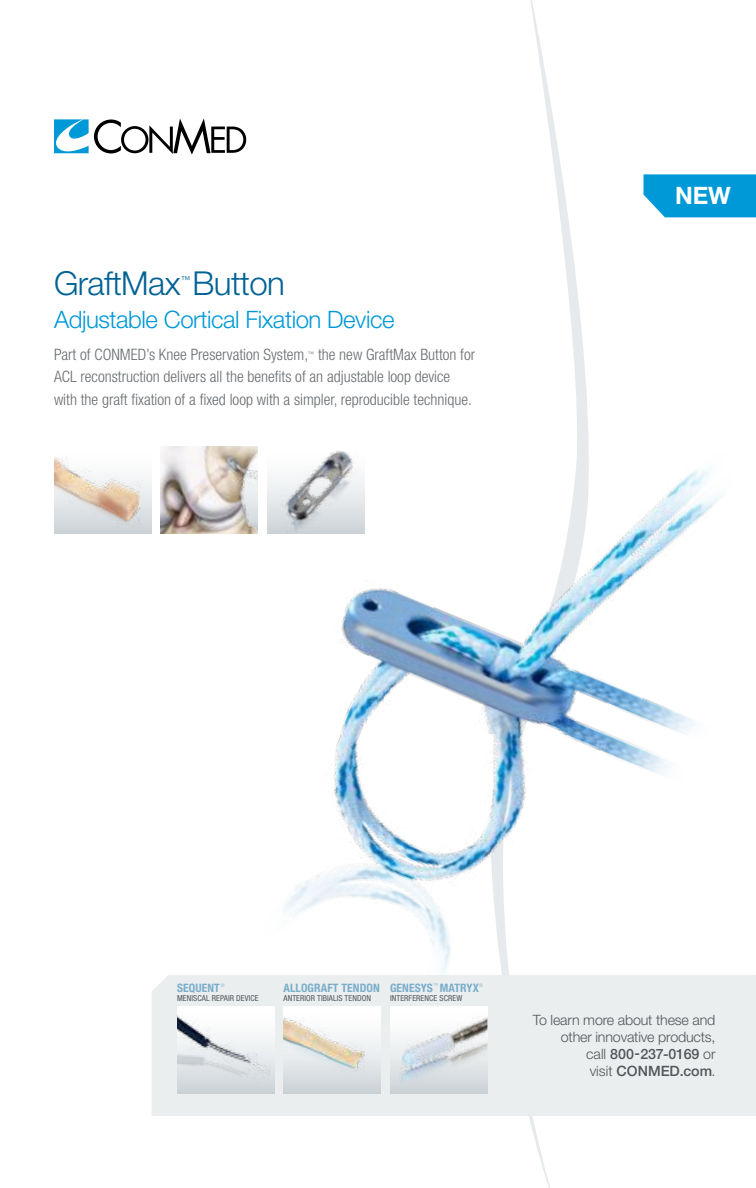
<style>
.page{position:relative;width:756px;height:1188px;background:#fff}
.page>*{position:absolute;margin:0;border:0;box-sizing:border-box;transform-origin:0 0}
.t1{font:300 33px "Helvetica Neue LT Std";letter-spacing:-.02em;color:#006294}
.t2{font:300 24px "Helvetica Neue LT Std";letter-spacing:-.02em;color:#0099d8}
.t3{font:700 24px "Helvetica Neue LT Std";color:#fff}
.t4{font:300 condensed 15.75px/22.5px "Helvetica Neue LT Std";color:#676c70}
.t5{font:300 14.25px/17.2px "Helvetica Neue LT Std";letter-spacing:-.01em;color:#52565a;text-align:right}
.t6{font:700 condensed 11.7px "Helvetica Neue LT Std";letter-spacing:.01em;color:#7aadca}
.t7{font:300 9.6px "Helvetica Neue LT Std";color:#006294}
.t8{font:condensed 8.25px "Helvetica Neue LT Std";letter-spacing:.01em;color:#52565a}
.t9{font:300 condensed 6.15px "Helvetica Neue LT Std";color:#676c70}
.t10{font:300 4.8px "Helvetica Neue LT Std";color:#7aadca}
.s1{font-weight:500}
</style>
<div class="page">
<img style="left:166px;top:118px;width:590px;height:1036px">
<div style="left:151px;top:975px;width:605px;height:141px;background:#ebeeef"></div>
<img style="left:177px;top:1006px;width:97px;height:88px">
<div style="left:284px;top:1006px;width:97px;height:88px;background:linear-gradient(to bottom,#fff,#cfd5da)"></div>
<img style="left:284px;top:1007px;width:80px;height:65px">
<div style="left:390px;top:1006px;width:98px;height:88px;background:linear-gradient(to bottom,#fff,#cfd6da)"></div>
<img style="left:397px;top:1006px;width:91px;height:88px">
<div style="left:54px;top:447px;width:98px;height:87px;background:linear-gradient(to bottom,#fff,#cfd6da)"></div>
<img style="left:54px;top:447px;width:87px;height:79px">
<img style="left:160px;top:447px;width:98px;height:87px">
<img style="left:267px;top:447px;width:97px;height:87px">
<svg style="left:54px;top:119px;width:192px;height:36px"></svg>
<svg style="left:644px;top:174px;width:112px;height:43px;background:#0e9eda"></svg>
<h1 class="t1" style="left:54px;top:263px;width:232px">GraftMax Button</h1>
<p class="t7" style="left:181px;top:274px;width:11px">™</p>
<h2 class="t2" style="left:54px;top:305px;width:342px">Adjustable Cortical Fixation Device</h2>
<p class="t4" style="left:54px;top:343px;width:256px">Part of CONMED’s Knee Preservation System,</p>
<p class="t9" style="left:308px;top:350px;width:8px">™</p>
<p class="t4" style="left:54px;top:343px;width:423px;text-indent:264px">the new GraftMax Button for<br>ACL reconstruction delivers all the benefits of an adjustable loop device with the graft fixation of a fixed loop with a simpler, reproducible technique.</p>
<h2 class="t3" style="left:675px;top:181px;width:57px">NEW</h2>
<p class="t6" style="left:177px;top:980px;width:44px">SEQUENT</p>
<p class="t10" style="left:221px;top:982px;width:5px">®</p>
<p class="t8" style="left:177px;top:994px;width:83px">MENISCAL REPAIR DEVICE</p>
<p class="t6" style="left:284px;top:980px;width:98px">ALLOGRAFT TENDON</p>
<p class="t8" style="left:284px;top:994px;width:89px">ANTERIOR TIBIALIS TENDON</p>
<p class="t6" style="left:390px;top:980px;width:90px">GENESYS<sup>™</sup> MATRYX</p>
<p class="t10" style="left:479px;top:982px;width:5px">®</p>
<p class="t8" style="left:390px;top:994px;width:74px">INTERFERENCE SCREW</p>
<p class="t5" style="left:533px;top:1011px;width:184px">To learn more about these and other innovative products,<br>call <span class="s1">800-237-0169</span> or<br>visit <span class="s1">CONMED.com</span>.</p>
</div>
